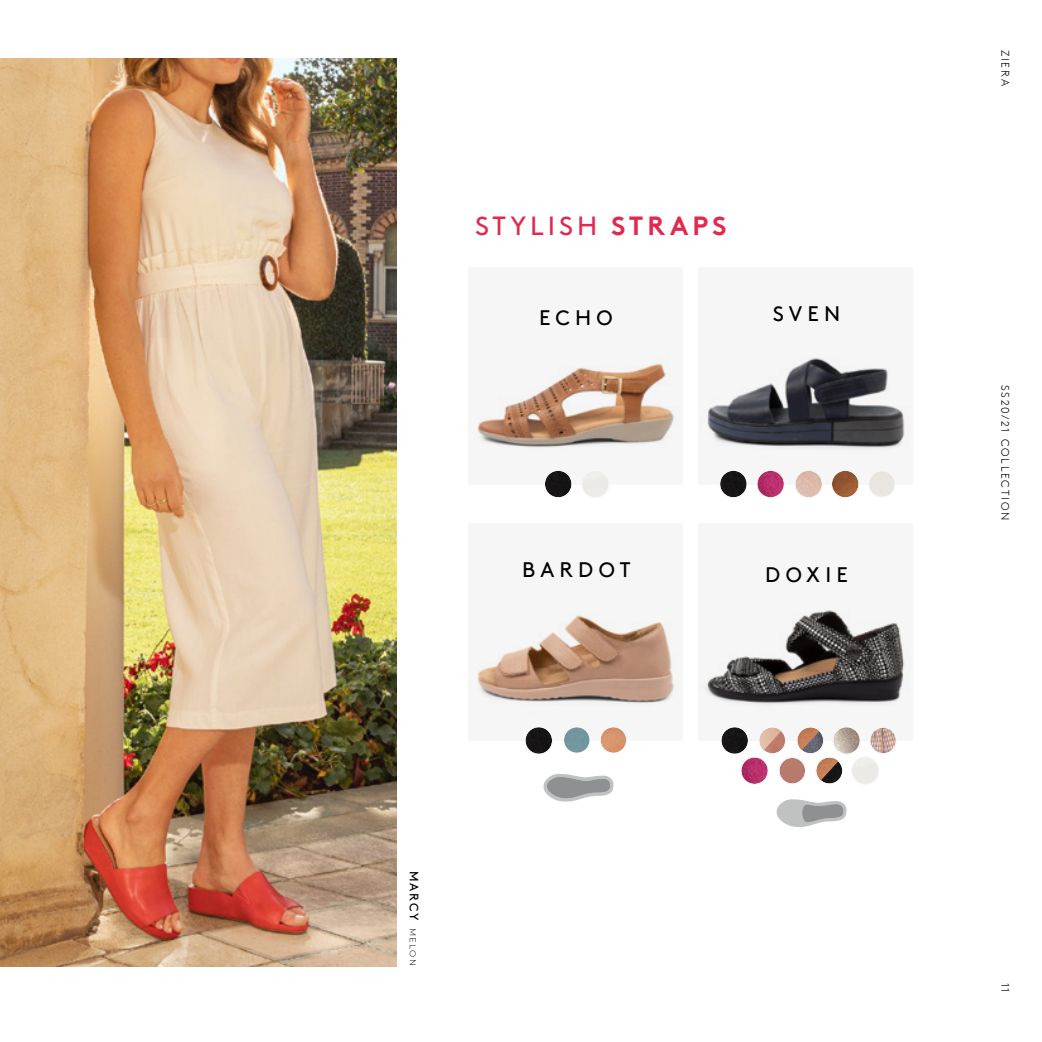
<style>
.page{position:relative;width:1042px;height:1042px;background:#fff}
.page>*{position:absolute;margin:0;border:0;box-sizing:border-box;transform-origin:0 0}
.t1{font:26.25px "Brown TT";letter-spacing:.15em;color:#e1294e}
.t2{font:21px "Brown TT";letter-spacing:.25em;color:#000}
.t3{font:12.25px "Brown TT";letter-spacing:.16em;color:#000}
.t4{font:300 11.03px "Brown TT";letter-spacing:.165em;color:#000}
.s1{font-weight:700}
.s2{font-family:"Montserrat";font-weight:300;font-size:8.58px}
</style>
<div class="page">
<img style="left:477px;top:612px;width:203px;height:122px">
<img style="left:699px;top:602px;width:212px;height:133px">
<img style="left:701px;top:356px;width:210px;height:122px">
<img style="left:0;top:59px;width:397px;height:907px">
<img style="left:741px;top:757px;width:27px;height:27px;border-radius:13px">
<div style="left:741px;top:757px;width:27px;height:27px;border:1px solid #f6f6f6;border-radius:50%"></div>
<div style="left:740px;top:756px;width:29px;height:29px;border:1px solid #f6f6f6;border-radius:50%"></div>
<img style="left:721px;top:727px;width:27px;height:27px;border-radius:13px">
<div style="left:720px;top:726px;width:29px;height:29px;border:1px solid #f6f6f6;border-radius:50%"></div>
<img style="left:720px;top:471px;width:26px;height:26px;border-radius:13px">
<div style="left:719px;top:470px;width:28px;height:28px;border:1px solid #f6f6f6;border-radius:50%"></div>
<img style="left:795px;top:471px;width:27px;height:26px;border-radius:13px">
<div style="left:794px;top:470px;width:29px;height:28px;border:1px solid #f6f6f6;border-radius:50%"></div>
<img style="left:833px;top:727px;width:27px;height:27px;border-radius:13px">
<div style="left:832px;top:726px;width:29px;height:29px;border:1px solid #f6f6f6;border-radius:50%"></div>
<img style="left:832px;top:471px;width:26px;height:26px;border-radius:13px">
<div style="left:831px;top:470px;width:28px;height:28px;border:1px solid #f6f6f6;border-radius:50%"></div>
<img style="left:870px;top:728px;width:26px;height:24px">
<div style="left:869px;top:727px;width:28px;height:27px;border:1px solid #f6f6f6;border-radius:50%"></div>
<img style="left:779px;top:758px;width:26px;height:25px;border-radius:13px">
<div style="left:778px;top:757px;width:28px;height:27px;border:1px solid #f6f6f6;border-radius:50%"></div>
<img style="left:525px;top:727px;width:27px;height:27px;border-radius:13px">
<div style="left:524px;top:726px;width:29px;height:29px;border:1px solid #f6f6f6;border-radius:50%"></div>
<img style="left:564px;top:727px;width:25px;height:26px;border-radius:13px">
<div style="left:563px;top:726px;width:27px;height:28px;border:1px solid #f6f6f6;border-radius:50%"></div>
<img style="left:600px;top:727px;width:26px;height:26px;border-radius:13px">
<div style="left:600px;top:726px;width:27px;height:28px;border:1px solid #f6f6f6;border-radius:50%"></div>
<img style="left:757px;top:471px;width:27px;height:26px;border-radius:13px">
<div style="left:756px;top:470px;width:29px;height:28px;border:1px solid #f6f6f6;border-radius:50%"></div>
<img style="left:869px;top:471px;width:25px;height:26px;border-radius:13px">
<div style="left:868px;top:470px;width:27px;height:28px;border:1px solid #f6f6f6;border-radius:50%"></div>
<img style="left:797px;top:728px;width:26px;height:25px;border-radius:13px">
<div style="left:797px;top:727px;width:27px;height:27px;border:1px solid #f6f6f6;border-radius:50%"></div>
<img style="left:797px;top:728px;width:22px;height:22px">
<img style="left:816px;top:758px;width:26px;height:25px;border-radius:13px">
<div style="left:816px;top:757px;width:27px;height:27px;border:1px solid #f6f6f6;border-radius:50%"></div>
<img style="left:816px;top:758px;width:22px;height:22px">
<img style="left:852px;top:757px;width:26px;height:27px;border-radius:13px">
<div style="left:851px;top:756px;width:28px;height:29px;border:1px solid #f6f6f6;border-radius:50%"></div>
<img style="left:759px;top:728px;width:26px;height:25px;border-radius:13px">
<div style="left:758px;top:727px;width:28px;height:27px;border:1px solid #f6f6f6;border-radius:50%"></div>
<img style="left:759px;top:728px;width:22px;height:22px">
<svg style="left:543px;top:774px;width:70px;height:27px"></svg>
<svg style="left:776px;top:799px;width:70px;height:28px"></svg>
<img style="left:476px;top:356px;width:205px;height:122px">
<img style="left:582px;top:471px;width:27px;height:26px;border-radius:13px">
<div style="left:581px;top:470px;width:28px;height:28px;border:1px solid #f6f6f6;border-radius:50%"></div>
<img style="left:545px;top:471px;width:26px;height:26px;border-radius:13px">
<div style="left:544px;top:470px;width:28px;height:28px;border:1px solid #f6f6f6;border-radius:50%"></div>
<h1 class="t1" style="left:475px;top:210px;width:253px">STYLISH <span class="s1">STRAPS</span></h1>
<h2 class="t2" style="left:539px;top:306px;width:75px">ECHO</h2>
<h2 class="t2" style="left:772px;top:301px;width:69px">SVEN</h2>
<h2 class="t2" style="left:522px;top:557px;width:110px">BARDOT</h2>
<h2 class="t2" style="left:765px;top:562px;width:84px">DOXIE</h2>
<p class="t3" style="left:421px;top:871px;width:97px;rotate:90deg">MARCY <span class="s2">MELON</span></p>
<p class="t4" style="left:1011px;top:50px;width:38px;rotate:90deg">ZIERA</p>
<p class="t4" style="left:1011px;top:384px;width:138px;rotate:90deg">SS20/21 COLLECTION</p>
<p class="t4" style="left:1011px;top:982px;width:11px;rotate:90deg">11</p>
</div>
